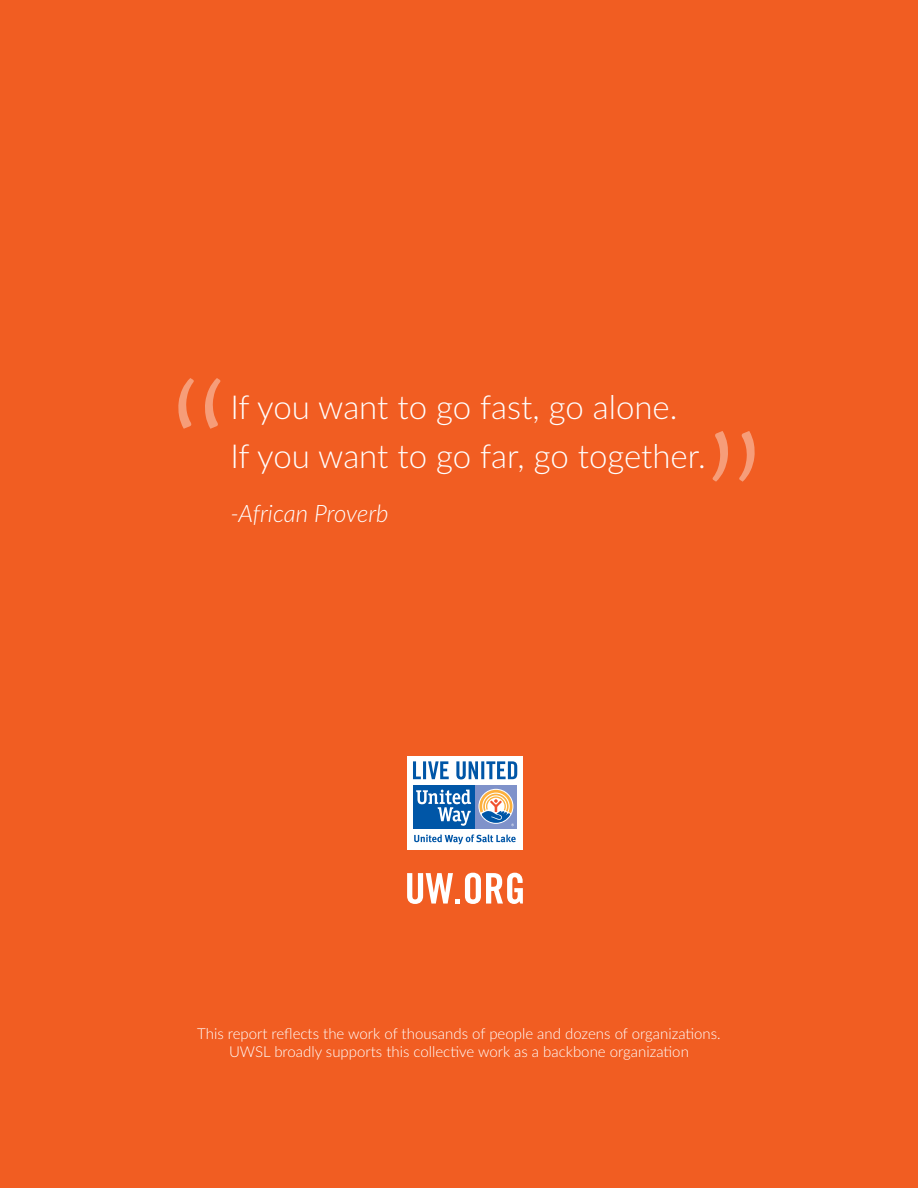
<style>
.page{position:relative;width:918px;height:1188px;background:#f15d22}
.page>*{position:absolute;margin:0;border:0;box-sizing:border-box;transform-origin:0 0}
.t1{font:300 33px/48.6px "Lato";color:#fff}
.t2{font:italic 300 24px "Lato";letter-spacing:-.005em;color:#fff}
.t3{font:300 15px/18px "Lato";color:#fff;text-align:center}
</style>
<div class="page">
<svg style="left:178px;top:378px;width:42px;height:51px"></svg>
<svg style="left:713px;top:431px;width:42px;height:51px"></svg>
<div style="left:407px;top:756px;width:116px;height:94px;background:#fff"></div>
<div style="left:475px;top:785px;width:42px;height:44px;background:#7f92ca"></div>
<svg style="left:478px;top:789px;width:35px;height:35px"></svg>
<div style="left:413px;top:785px;width:62px;height:44px;background:#0056a7"></div>
<svg style="left:416px;top:790px;width:55px;height:36px"></svg>
<svg style="left:479px;top:790px;width:35px;height:36px"></svg>
<svg style="left:413px;top:761px;width:104px;height:18px"></svg>
<svg style="left:414px;top:834px;width:102px;height:10px"></svg>
<svg style="left:407px;top:873px;width:116px;height:31px"></svg>
<h1 class="t1" style="left:230px;top:382px;width:477px">If you want to go fast, go alone.<br>If you want to go far, go together.</h1>
<h2 class="t2" style="left:230px;top:504px;width:160px">-African Proverb</h2>
<p class="t3" style="left:197px;top:1024px;width:525px">This report reflects the work of thousands of people and dozens of organizations.<br>UWSL broadly supports this collective work as a backbone organization</p>
</div>
